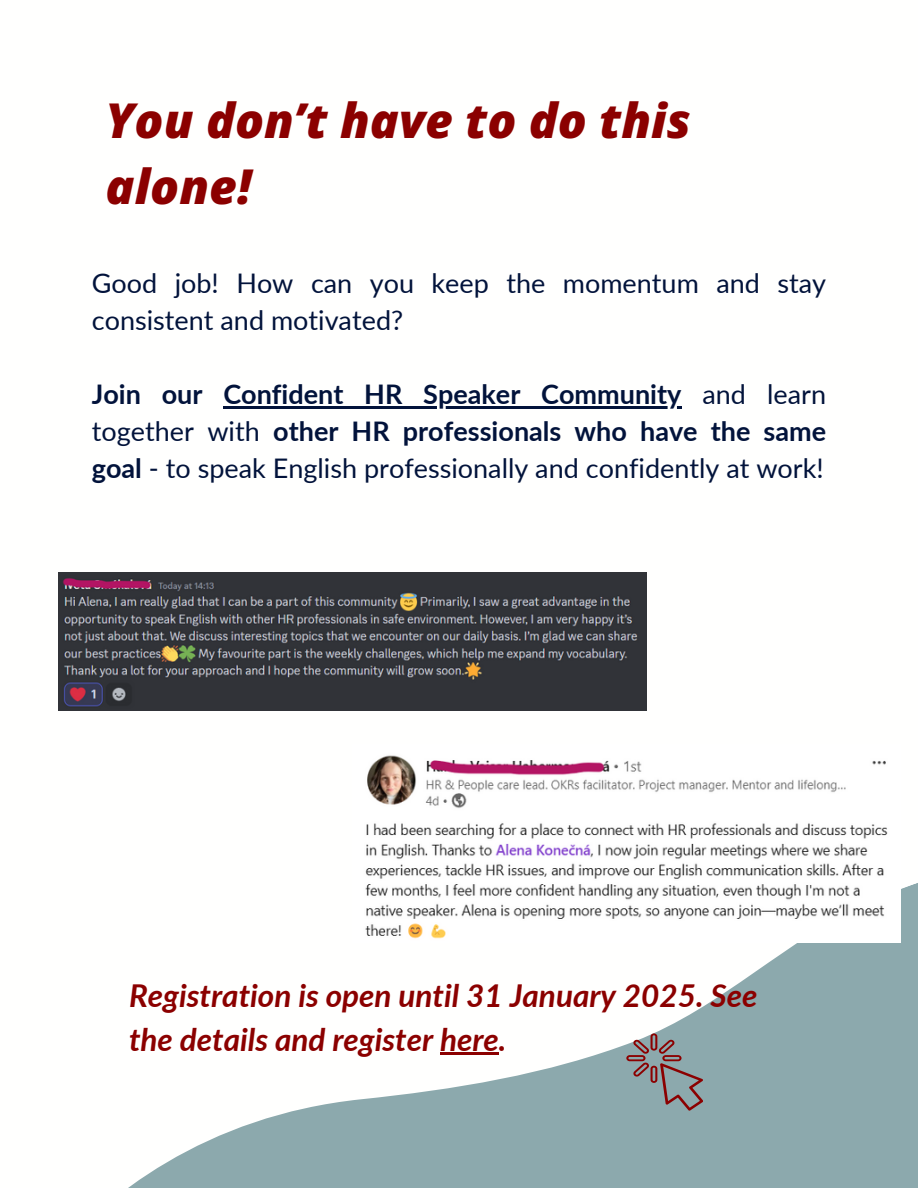
<style>
.page{position:relative;width:918px;height:1188px;background:#fff}
.page>*{position:absolute;margin:0;border:0;box-sizing:border-box;transform-origin:0 0}
.t1{font:italic 800 48px/66.3px "Open Sans";color:#8b0000}
.t2{font:italic 700 31.5px/43.8px "Lato";color:#8b0000}
.t3{font:27px/37.2px "Lato";color:#02133b}
.t4{font:700 27px "Lato";color:#02133b}
.s1{font-weight:700}
</style>
<div class="page">
<svg style="left:128px;top:883px;width:790px;height:305px"></svg>
<svg style="left:626px;top:1033px;width:77px;height:78px;background:#8e9194"></svg>
<img style="left:58px;top:572px;width:589px;height:138px">
<img style="left:352px;top:755px;width:548px;height:188px">
<hr style="left:223px;top:406px;width:458px;height:3px;background:#02133b">
<hr style="left:440px;top:1053px;width:59px;height:2px;background:#8b0000">
<p class="t1" style="left:106px;top:86px;width:587px">You don’t have to do this alone!</p>
<h1 class="t3" style="left:92px;top:264px;width:736px">Good job! How can you keep the momentum and stay consistent and motivated?</h1>
<p class="t3" style="left:92px;top:375px;width:736px;text-align:justify;text-indent:132px"><span class="s1">Confident HR Speaker Community</span> and learn together with <span class="s1">other HR professionals who have the same goal</span> - to speak English professionally and confidently at work!</p>
<p class="t4" style="left:92px;top:377px;width:112px">Join our</p>
<p class="t2" style="left:129px;top:973px;width:630px">Registration is open until 31 January 2025. See the details and register here.</p>
</div>
